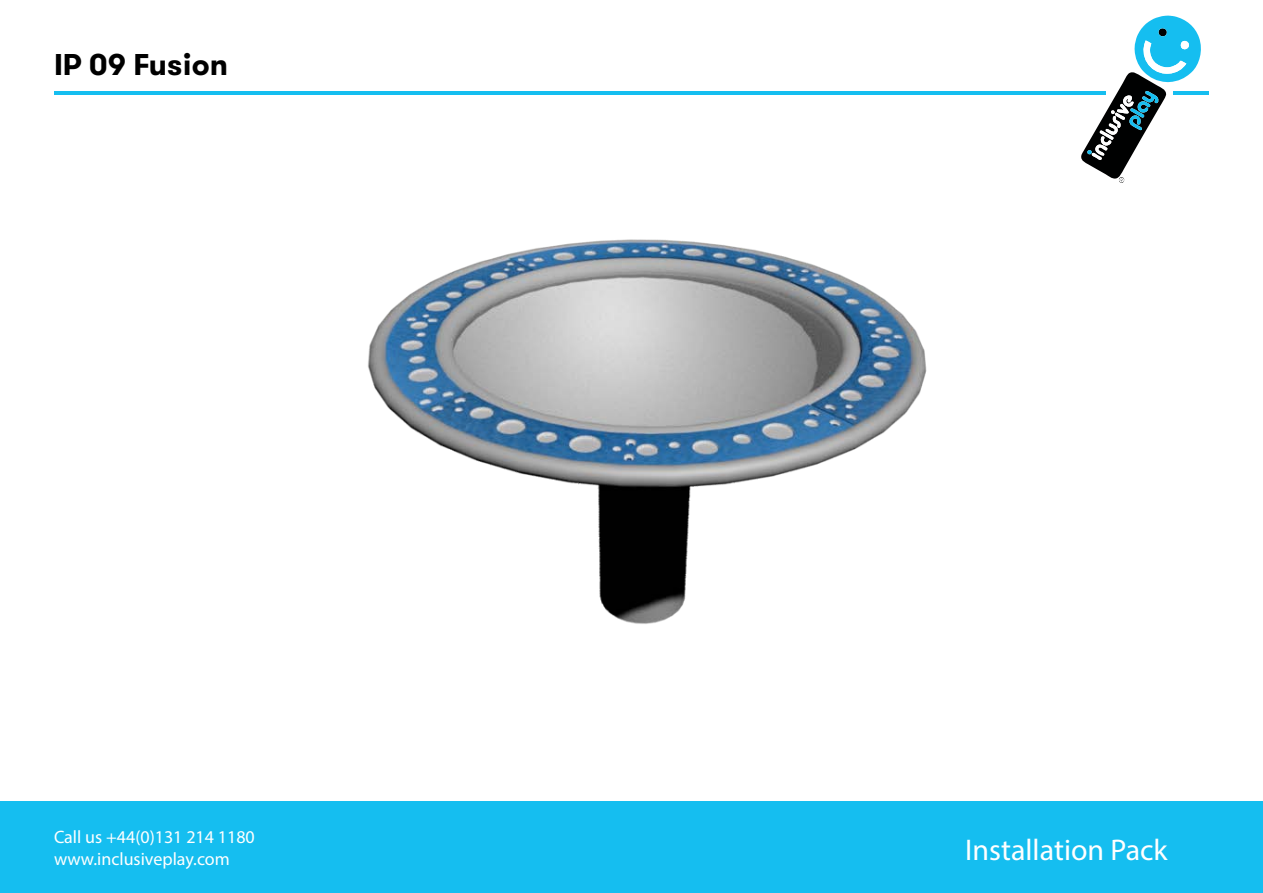
<style>
.page{position:relative;width:1263px;height:893px;background:#fff}
.page>*{position:absolute;margin:0;border:0;box-sizing:border-box;transform-origin:0 0}
.t1{font:30px "Myriad Pro";color:#fff}
.t2{font:700 30px "GT Walsheim";color:#000}
.t3{font:18px/21.6px "Myriad Pro";color:#fff}
</style>
<div class="page">
<div style="left:0;top:802px;width:1263px;height:91px;background:#15bef0"></div>
<hr style="left:54px;top:91px;width:1051px;height:3px;background:#15bef0">
<svg style="left:1081px;top:15px;width:122px;height:168px"></svg>
<hr style="left:1174px;top:91px;width:35px;height:3px;background:#15bef0">
<img style="left:368px;top:120px;width:742px;height:504px">
<h1 class="t2" style="left:54px;top:45px;width:176px">IP 09 Fusion</h1>
<p class="t3" style="left:54px;top:826px;width:202px">Call us +44(0)131 214 1180 www.inclusiveplay.com</p>
<h1 class="t1" style="left:965px;top:831px;width:204px">Installation Pack</h1>
</div>
